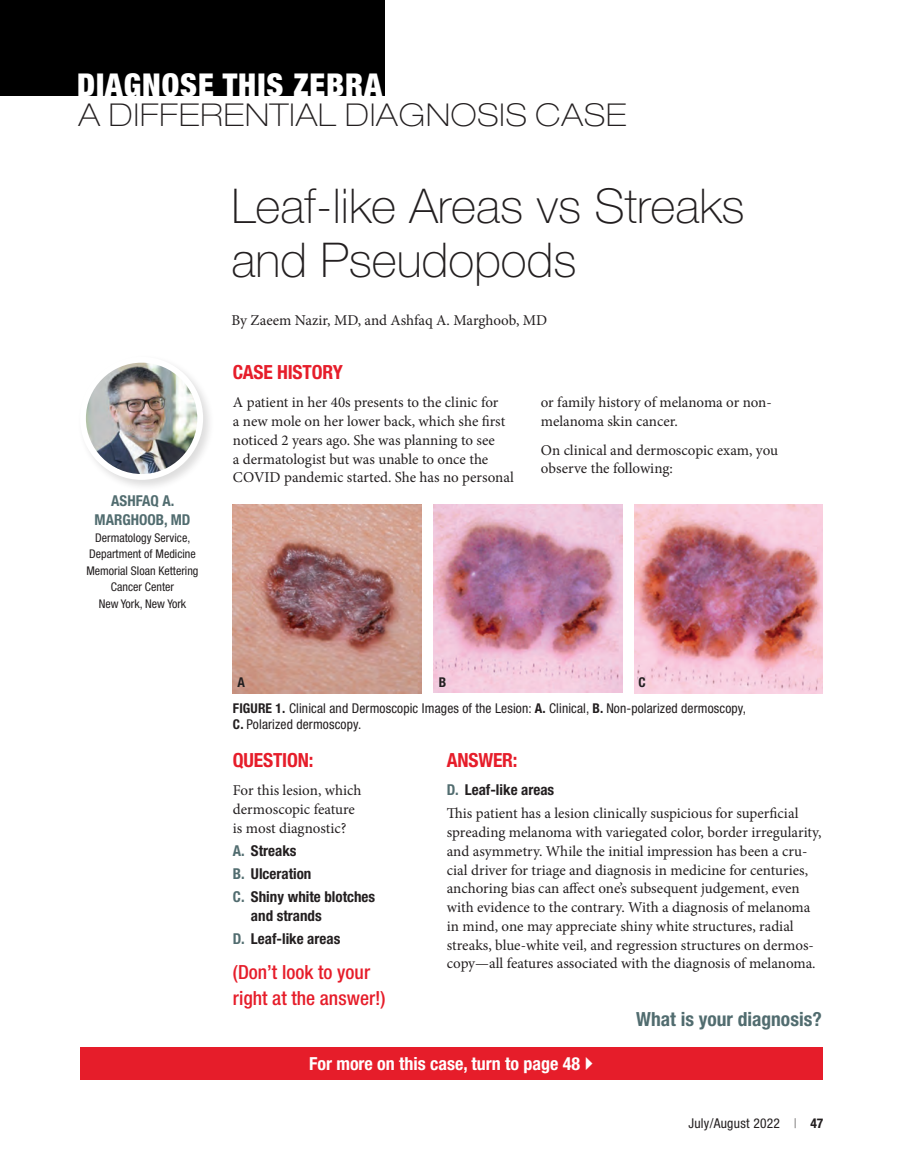
<style>
.page{position:relative;width:905px;height:1176px;background:#fff}
.page>*{position:absolute;margin:0;border:0;box-sizing:border-box;transform-origin:0 0}
.t1{font:100 48px/54px "Helvetica Neue LT Std";color:#231f20}
.t2{font:100 expanded 31.5px "Helvetica Neue LT Std";letter-spacing:.03em;color:#231f20}
.t3{font:900 condensed 31.5px "Helvetica Neue LT Std";letter-spacing:.03em;color:#fff}
.t4{font:500 condensed 19.5px/25.5px "Helvetica Neue LT Std";color:#e61d2a}
.t5{font:700 condensed 19.5px "Helvetica Neue LT Std";letter-spacing:-.01em;color:#e61d2a}
.t6{font:700 condensed 19.5px "Helvetica Neue LT Std";color:#516c6f}
.t7{font:700 condensed 18px "Helvetica Neue LT Std";color:#fff}
.t8{font:15px/18.8px "Minion Pro";color:#231f20}
.t9{font:700 condensed 15px/23.1px "Helvetica Neue LT Std";color:#231f20}
.t10{font:700 condensed 15px/19.5px "Helvetica Neue LT Std";color:#516c6f;text-align:center}
.t11{font:condensed 13.5px/16.5px "Helvetica Neue LT Std";letter-spacing:.01em;color:#231f20}
.t12{font:700 condensed 13.5px "Helvetica Neue LT Std";color:#231f20}
.t13{font:condensed 12px/16.5px "Helvetica Neue LT Std";color:#231f20;text-align:center}
.s1{font-weight:700}
.s2{color:#516c6f}
.s3{font-weight:100}
</style>
<div class="page">
<div style="left:0;top:0;width:385px;height:96px;background:#000"></div>
<div style="left:80px;top:1047px;width:743px;height:33px;background:#e61d2a"></div>
<img style="left:233px;top:504px;width:189px;height:189px">
<img style="left:434px;top:504px;width:188px;height:189px">
<img style="left:634px;top:504px;width:189px;height:189px">
<div style="left:78px;top:354px;width:137px;height:138px;background:#231f20;opacity:.15"></div>
<img style="left:83px;top:360px;width:117px;height:117px;border-radius:59px">
<div style="left:80px;top:357px;width:123px;height:123px;border:6px solid #fff;border-radius:50%"></div>
<h2 class="t3" style="left:77px;top:65px;width:306px">DIAGNOSE THIS ZEBRA</h2>
<h2 class="t2" style="left:78px;top:96px;width:549px">A DIFFERENTIAL DIAGNOSIS CASE</h2>
<p class="t10" style="left:95px;top:490px;width:97px">ASHFAQ A.<br>MARGHOOB, MD</p>
<p class="t13" style="left:86px;top:529px;width:113px">Dermatology Service,<br>Department of Medicine<br>Memorial Sloan Kettering<br>Cancer Center<br>New York, New York</p>
<h1 class="t1" style="left:231px;top:179px;width:515px">Leaf-like Areas vs Streaks and Pseudopods</h1>
<p class="t8" style="left:231px;top:311px;width:317px">By Zaeem Nazir, MD, and Ashfaq A. Marghoob, MD</p>
<h3 class="t5" style="left:233px;top:360px;width:111px">CASE HISTORY</h3>
<p class="t8" style="left:233px;top:393px;width:282px">A patient in her 40s presents to the clinic for<br>a new mole on her lower back, which she first noticed 2 years ago. She was planning to see<br>a dermatologist but was unable to once the COVID pandemic started. She has no personal</p>
<p class="t8" style="left:541px;top:393px;width:232px">or family history of melanoma or non&shy;melanoma skin cancer.</p>
<p class="t8" style="left:541px;top:440px;width:239px">On clinical and dermoscopic exam, you observe the following:</p>
<p class="t12" style="left:238px;top:674px;width:9px">A</p>
<p class="t12" style="left:439px;top:674px;width:9px">B</p>
<p class="t12" style="left:638px;top:674px;width:9px">C</p>
<p class="t11" style="left:233px;top:699px;width:514px"><span class="s1">FIGURE 1.</span> Clinical and Dermoscopic Images of the Lesion: <span class="s1">A.</span> Clinical, <span class="s1">B.</span> Non-polarized dermoscopy,<br><span class="s1">C.</span> Polarized dermoscopy.</p>
<h3 class="t5" style="left:233px;top:748px;width:82px">QUESTION:</h3>
<p class="t8" style="left:233px;top:781px;width:130px">For this lesion, which dermoscopic feature is most diagnostic?</p>
<p class="t9" style="left:233px;top:839px;width:144px"><span class="s2">A.</span> Streaks<br><span class="s2">B.</span> Ulceration<br><span class="s2">C.</span> Shiny white blotches</p>
<p class="t9" style="left:233px;top:903px;width:109px;text-align:center">and strands<br><span class="s2">D.</span> Leaf-like areas</p>
<h3 class="t4" style="left:233px;top:959px;width:154px">(Don’t look to your right at the answer!)</h3>
<h3 class="t5" style="left:447px;top:748px;width:72px">ANSWER:</h3>
<p class="t9" style="left:447px;top:778px;width:109px"><span class="s2">D.</span> Leaf-like areas</p>
<p class="t8" style="left:447px;top:804px;width:376px">This patient has a lesion clinically suspicious for superficial spreading melanoma with variegated color, border irregularity, and asymmetry. While the initial impression has been a cru&shy;cial driver for triage and diagnosis in medicine for centuries, anchoring bias can affect one’s subsequent judgement, even with evidence to the contrary. With a diagnosis of melanoma in mind, one may appreciate shiny white structures, radial streaks, blue-white veil, and regression structures on dermos&shy;copy—all features associated with the diagnosis of melanoma.</p>
<h3 class="t6" style="left:636px;top:1007px;width:187px">What is your diagnosis?</h3>
<p class="t7" style="left:309px;top:1053px;width:272px">For more on this case, turn to page 48</p>
<p class="t11" style="left:688px;top:1115px;width:136px">July/August 2022 <span class="s3">|</span> <span class="s1">47</span></p>
</div>
